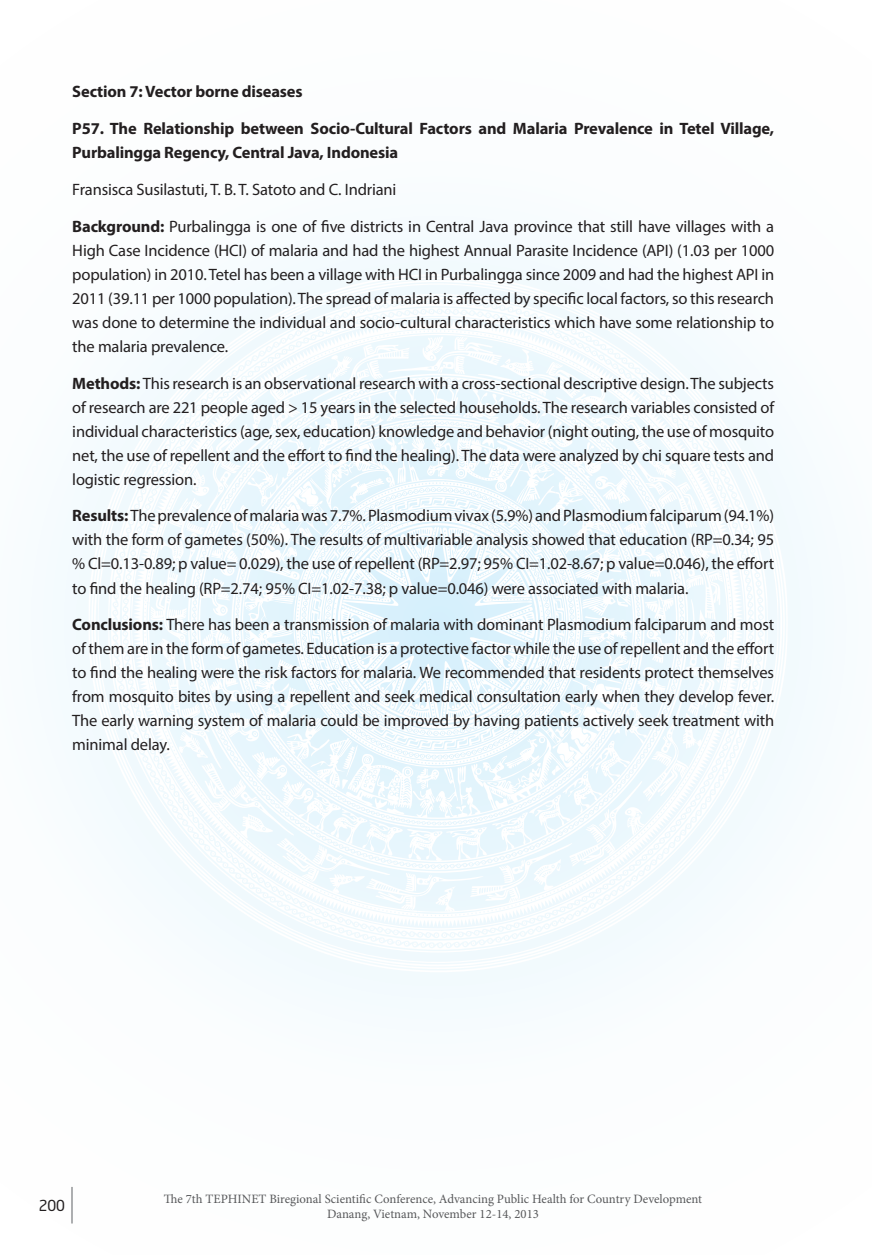
<style>
.page{position:relative;width:872px;height:1255px;background:#fff}
.page>*{position:absolute;margin:0;border:0;box-sizing:border-box;transform-origin:0 0}
.t1{font:16.5px/24px "Myriad Pro";letter-spacing:-.01em;color:#231f20;text-align:justify}
.t2{font:700 16.5px/24px "Myriad Pro";letter-spacing:-.01em;color:#231f20}
.t3{font:15px "UTM Neo Sans Intel";color:#231f20}
.t4{font:12.75px/15.3px "Minion Pro";color:#57585a;text-align:center}
.s1{font-weight:700}
</style>
<div class="page">
<svg style="left:84px;top:274px;width:707px;height:698px;fill:#f4fbfe"></svg>
<svg style="left:138px;top:462px;width:601px;height:51px;fill:#f1fafd"></svg>
<svg style="left:317px;top:504px;width:241px;height:9px"></svg>
<svg style="left:136px;top:740px;width:602px;height:130px;fill:#f2fafd"></svg>
<svg style="left:318px;top:355px;width:238px;height:149px"></svg>
<svg style="left:119px;top:513px;width:638px;height:102px"></svg>
<svg style="left:112px;top:615px;width:651px;height:123px"></svg>
<svg style="left:319px;top:738px;width:237px;height:131px"></svg>
<hr style="left:71px;top:1186px;width:2px;height:37px;background:#939598">
<p class="t2" style="left:72px;top:79px;width:232px">Section 7: Vector borne diseases</p>
<p class="t2" style="left:72px;top:116px;width:703px">P57. The Relationship between Socio-Cultural Factors and Malaria Prevalence in Tetel Village,<br>Purbalingga Regency, Central Java, Indonesia</p>
<p class="t1" style="left:72px;top:177px;width:326px">Fransisca Susilastuti, T. B. T. Satoto and C. Indriani</p>
<p class="t1" style="left:72px;top:214px;width:703px"><span class="s1">Background:</span> Purbalingga is one of five districts in Central Java province that still have villages with a High Case Incidence (HCI) of malaria and had the highest Annual Parasite Incidence (API) (1.03 per 1000 population) in 2010. Tetel has been a village with HCI in Purbalingga since 2009 and had the highest API in 2011 (39.11 per 1000 population). The spread of malaria is affected by specific local factors, so this research was done to determine the individual and socio-cultural characteristics which have some relationship to the malaria prevalence.</p>
<p class="t1" style="left:72px;top:371px;width:703px"><span class="s1">Methods:</span> This research is an observational research with a cross-sectional descriptive design. The subjects of research are 221 people aged &gt; 15 years in the selected households. The research variables consisted of individual characteristics (age, sex, education) knowledge and behavior (night outing, the use of mosquito net, the use of repellent and the effort to find the healing). The data were analyzed by chi square tests and logistic regression.</p>
<p class="t1" style="left:72px;top:503px;width:703px"><span class="s1">Results:</span> The prevalence of malaria was 7.7%. Plasmodium vivax (5.9%) and Plasmodium falciparum (94.1%) with the form of gametes (50%). The results of multivariable analysis showed that education (RP=0.34; 95 % Cl=0.13-0.89; p value= 0.029), the use of repellent (RP=2.97; 95% CI=1.02-8.67; p value=0.046), the effort to find the healing (RP=2.74; 95% CI=1.02-7.38; p value=0.046) were associated with malaria.</p>
<p class="t1" style="left:72px;top:612px;width:703px"><span class="s1">Conclusions:</span> There has been a transmission of malaria with dominant Plasmodium falciparum and most of them are in the form of gametes. Education is a protective factor while the use of repellent and the effort to find the healing were the risk factors for malaria. We recommended that residents protect themselves from mosquito bites by using a repellent and seek medical consultation early when they develop fever.<br>The early warning system of malaria could be improved by having patients actively seek treatment with minimal delay.</p>
<p class="t3" style="left:39px;top:1193px;width:28px">200</p>
<p class="t4" style="left:164px;top:1190px;width:540px">The 7th TEPHINET Biregional Scientific Conference, Advancing Public Health for Country Development<br>Danang, Vietnam, November 12-14, 2013</p>
</div>
